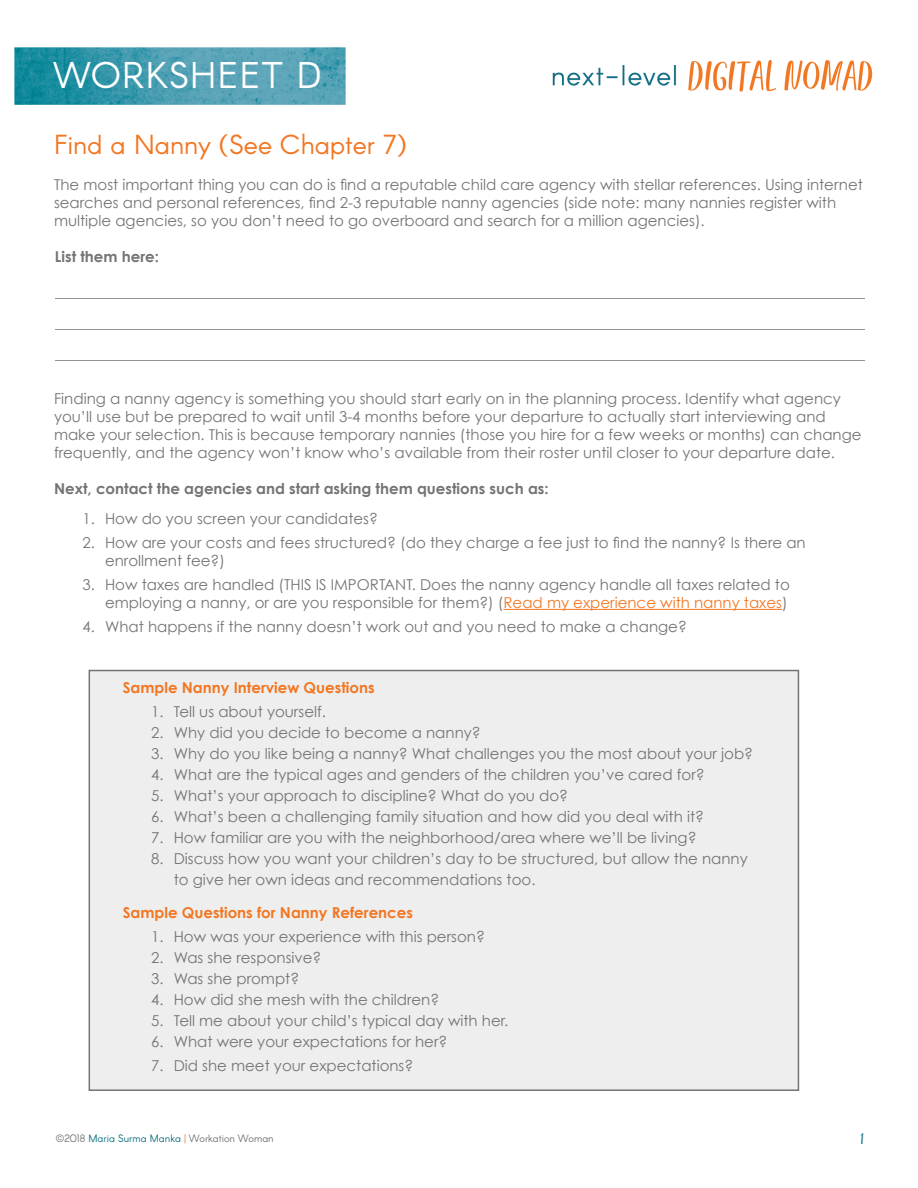
<style>
.page{position:relative;width:918px;height:1188px;background:#fff}
.page>*{position:absolute;margin:0;border:0;box-sizing:border-box;transform-origin:0 0}
.t1{font:36.45px "Arcon";letter-spacing:.04em;color:#fff}
.t2{font:27px "Arcon";color:#f27722}
.t3{font:15px/18px "Century Gothic";color:#757472}
.t4{font:700 15px "Century Gothic";color:#757472}
.t5{font:700 15px "Century Gothic";color:#f27722}
.t6{font:10.5px "Arcon";color:#757472}
.t7{font:10.5px "Malisia Script";color:#0d7183}
.s1{color:#f27722}
.s2{color:#0d7183}
</style>
<div class="page">
<div style="left:89px;top:670px;width:710px;height:421px;background:#eee;border:2px solid #757472"></div>
<img style="left:14px;top:47px;width:859px;height:58px">
<hr style="left:503px;top:609px;width:279px;height:1px;background:#f27722">
<hr style="left:55px;top:298px;width:810px;height:1px;background:#969392">
<hr style="left:55px;top:329px;width:810px;height:1px;background:#969392">
<hr style="left:55px;top:360px;width:810px;height:1px;background:#969392">
<h1 class="t1" style="left:54px;top:52px;width:269px">WORKSHEET D</h1>
<h2 class="t2" style="left:54px;top:128px;width:354px">Find a Nanny (See Chapter 7)</h2>
<p class="t3" style="left:54px;top:175px;width:810px">The most important thing you can do is find a reputable child care agency with stellar references. Using internet searches and personal references, find 2-3 reputable nanny agencies (side note: many nannies register with multiple agencies, so you don’t need to go overboard and search for a million agencies).</p>
<p class="t4" style="left:55px;top:247px;width:106px">List them here:</p>
<p class="t3" style="left:54px;top:389px;width:809px">Finding a nanny agency is something you should start early on in the planning process. Identify what agency you’ll use but be prepared to wait until 3-4 months before your departure to actually start interviewing and make your selection. This is because temporary nannies (those you hire for a few weeks or months) can change frequently, and the agency won’t know who’s available from their roster until closer to your departure date.</p>
<p class="t4" style="left:54px;top:479px;width:496px">Next, contact the agencies and start asking them questions such as:</p>
<p class="t3" style="left:82px;top:509px;width:297px">1. How do you screen your candidates?</p>
<p class="t3" style="left:105px;top:533px;width:702px;text-indent:-22px">2. How are your costs and fees structured? (do they charge a fee just to find the nanny? Is there an enrollment fee?)</p>
<p class="t3" style="left:82px;top:575px;width:709px;text-align:right">3. How taxes are handled (THIS IS IMPORTANT. Does the nanny agency handle all taxes related to employing a nanny, or are you responsible for them?) (<span class="s1">Read my experience with nanny taxes</span>)</p>
<p class="t3" style="left:83px;top:617px;width:606px">4. What happens if the nanny doesn’t work out and you need to make a change?</p>
<p class="t5" style="left:123px;top:678px;width:254px">Sample Nanny Interview Questions</p>
<p class="t3" style="left:151px;top:702px;width:176px">1. Tell us about yourself.</p>
<p class="t3" style="left:151px;top:723px;width:331px">2. Why did you decide to become a nanny?</p>
<p class="t3" style="left:151px;top:744px;width:603px">3. Why do you like being a nanny? What challenges you the most about your job?</p>
<p class="t3" style="left:151px;top:765px;width:555px">4. What are the typical ages and genders of the children you’ve cared for?</p>
<p class="t3" style="left:151px;top:786px;width:418px">5. What’s your approach to discipline? What do you do?</p>
<p class="t3" style="left:151px;top:807px;width:554px">6. What’s been a challenging family situation and how did you deal with it?</p>
<p class="t3" style="left:151px;top:828px;width:547px">7. How familiar are you with the neighborhood/area where we’ll be living?</p>
<p class="t3" style="left:174px;top:848px;width:576px;line-height:21px;text-indent:-22px">8. Discuss how you want your children’s day to be structured, but allow the nanny to give her own ideas and recommendations too.</p>
<p class="t5" style="left:123px;top:903px;width:292px">Sample Questions for Nanny References</p>
<p class="t3" style="left:151px;top:927px;width:335px">1. How was your experience with this person?</p>
<p class="t3" style="left:151px;top:948px;width:172px">2. Was she responsive?</p>
<p class="t3" style="left:151px;top:969px;width:150px">3. Was she prompt?</p>
<p class="t3" style="left:151px;top:990px;width:290px">4. How did she mesh with the children?</p>
<p class="t3" style="left:151px;top:1011px;width:359px">5. Tell me about your child’s typical day with her.</p>
<p class="t3" style="left:151px;top:1032px;width:298px">6. What were your expectations for her?</p>
<p class="t3" style="left:151px;top:1056px;width:264px">7. Did she meet your expectations?</p>
<p class="t6" style="left:56px;top:1132px;width:219px">©2018 <span class="s2">Maria Surma Manka</span> <span class="s1">|</span> Workation Woman</p>
<p class="t7" style="left:860px;top:1131px;width:5px">1</p>
</div>
